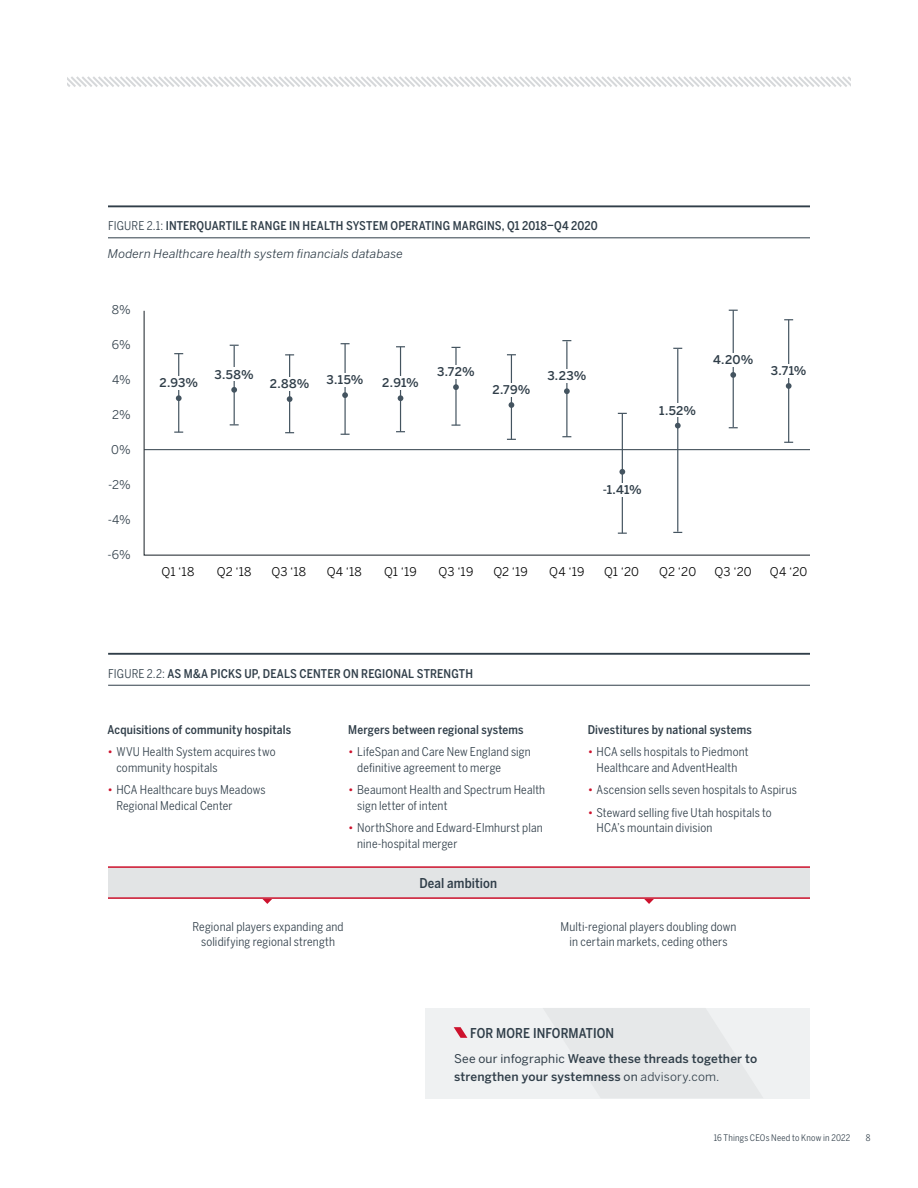
<style>
.page{position:relative;width:918px;height:1188px;background:#fff}
.page>*{position:absolute;margin:0;border:0;box-sizing:border-box;transform-origin:0 0}
.t1{font:500 13.5px "Benton Sans Condensed";letter-spacing:.01em;color:#303e49}
.t2{font:12px/15.6px "Benton Sans Condensed";letter-spacing:.015em;color:#303e49}
.t3{font:500 12px "Benton Sans Condensed";letter-spacing:.01em;color:#303e49}
.t4{font:500 12px/18px "Benton Sans";letter-spacing:.015em;color:#303e49}
.t5{font:12px "Benton Sans";letter-spacing:.01em;color:#000}
.t6{font:italic 12px "Benton Sans";letter-spacing:.01em;color:#303e49}
.t7{font:12px "Benton Sans";color:#303e49}
.t8{font:9px "Benton Sans Condensed";letter-spacing:.025em;color:#303e49}
.s1{font-weight:400}
.s2{color:#cd122d}
</style>
<div class="page">
<svg style="left:68px;top:76px;width:782px;height:11px"></svg>
<hr style="left:108px;top:205px;width:702px;height:2px;background:#303e49">
<hr style="left:108px;top:237px;width:702px;height:1px;background:#303e49">
<svg style="left:143px;top:310px;width:667px;height:246px"></svg>
<svg style="left:262px;top:899px;width:10px;height:5px"></svg>
<svg style="left:644px;top:899px;width:10px;height:5px"></svg>
<hr style="left:108px;top:653px;width:702px;height:2px;background:#303e49">
<hr style="left:108px;top:685px;width:702px;height:1px;background:#303e49">
<div style="left:108px;top:867px;width:702px;height:31px;background:#e2e4e5"></div>
<hr style="left:108px;top:897px;width:702px;height:2px;background:#cd122d">
<hr style="left:108px;top:866px;width:702px;height:2px;background:#cd122d">
<hr style="left:178px;top:354px;width:1px;height:78px;background:#445460">
<svg style="left:176px;top:395px;width:6px;height:6px"></svg>
<hr style="left:234px;top:346px;width:1px;height:78px;background:#445460">
<svg style="left:231px;top:387px;width:6px;height:6px"></svg>
<hr style="left:289px;top:355px;width:1px;height:78px;background:#445460">
<svg style="left:287px;top:396px;width:6px;height:6px"></svg>
<hr style="left:344px;top:344px;width:2px;height:90px;background:#445460">
<svg style="left:342px;top:392px;width:6px;height:6px"></svg>
<hr style="left:400px;top:347px;width:1px;height:85px;background:#445460">
<svg style="left:398px;top:395px;width:5px;height:6px"></svg>
<hr style="left:455px;top:348px;width:2px;height:77px;background:#445460">
<svg style="left:453px;top:384px;width:6px;height:6px"></svg>
<hr style="left:511px;top:355px;width:1px;height:84px;background:#445460">
<svg style="left:509px;top:402px;width:5px;height:6px"></svg>
<hr style="left:566px;top:341px;width:1px;height:96px;background:#445460">
<svg style="left:564px;top:388px;width:6px;height:6px"></svg>
<hr style="left:622px;top:413px;width:1px;height:120px;background:#445460">
<svg style="left:619px;top:469px;width:6px;height:6px"></svg>
<hr style="left:677px;top:349px;width:1px;height:183px;background:#445460">
<svg style="left:675px;top:423px;width:6px;height:5px"></svg>
<hr style="left:733px;top:310px;width:1px;height:117px;background:#445460">
<svg style="left:730px;top:372px;width:6px;height:6px"></svg>
<hr style="left:788px;top:320px;width:1px;height:122px;background:#445460">
<svg style="left:786px;top:383px;width:6px;height:6px"></svg>
<div style="left:156px;top:376px;width:45px;height:14px;background:#fff"></div>
<div style="left:152px;top:378px;width:54px;height:9px;background:#fff"></div>
<div style="left:212px;top:368px;width:45px;height:13px;background:#fff"></div>
<div style="left:207px;top:369px;width:54px;height:10px;background:#fff"></div>
<div style="left:267px;top:377px;width:45px;height:13px;background:#fff"></div>
<div style="left:262px;top:379px;width:55px;height:9px;background:#fff"></div>
<div style="left:323px;top:373px;width:45px;height:13px;background:#fff"></div>
<div style="left:318px;top:375px;width:54px;height:9px;background:#fff"></div>
<div style="left:378px;top:376px;width:45px;height:14px;background:#fff"></div>
<div style="left:373px;top:378px;width:55px;height:9px;background:#fff"></div>
<div style="left:433px;top:365px;width:46px;height:14px;background:#fff"></div>
<div style="left:429px;top:367px;width:54px;height:9px;background:#fff"></div>
<div style="left:489px;top:383px;width:45px;height:13px;background:#fff"></div>
<div style="left:484px;top:385px;width:55px;height:9px;background:#fff"></div>
<div style="left:544px;top:369px;width:45px;height:14px;background:#fff"></div>
<div style="left:540px;top:371px;width:54px;height:9px;background:#fff"></div>
<div style="left:600px;top:483px;width:45px;height:13px;background:#fff"></div>
<div style="left:595px;top:485px;width:55px;height:9px;background:#fff"></div>
<div style="left:655px;top:403px;width:45px;height:14px;background:#fff"></div>
<div style="left:651px;top:405px;width:54px;height:10px;background:#fff"></div>
<div style="left:711px;top:353px;width:45px;height:13px;background:#fff"></div>
<div style="left:706px;top:355px;width:54px;height:9px;background:#fff"></div>
<div style="left:766px;top:364px;width:45px;height:14px;background:#fff"></div>
<div style="left:761px;top:366px;width:55px;height:9px;background:#fff"></div>
<div style="left:426px;top:1008px;width:384px;height:90px;background:#eff1f2"></div>
<svg style="left:454px;top:1027px;width:13px;height:11px"></svg>
<p class="t3" style="left:108px;top:219px;width:491px"><span class="s1">FIGURE 2.1:</span> INTERQUARTILE RANGE IN HEALTH SYSTEM OPERATING MARGINS, Q1 2018–Q4 2020</p>
<p class="t6" style="left:108px;top:247px;width:296px">Modern Healthcare health system financials database</p>
<p class="t7" style="left:112px;top:302px;width:21px">8%</p>
<p class="t7" style="left:112px;top:338px;width:20px">6%</p>
<p class="t7" style="left:112px;top:373px;width:20px">4%</p>
<p class="t7" style="left:112px;top:408px;width:20px">2%</p>
<p class="t7" style="left:111px;top:443px;width:21px">0%</p>
<p class="t7" style="left:108px;top:478px;width:24px">-2%</p>
<p class="t7" style="left:108px;top:513px;width:25px">-4%</p>
<p class="t7" style="left:107px;top:548px;width:25px">-6%</p>
<p class="t4" style="left:159px;top:374px;width:40px">2.93%</p>
<p class="t4" style="left:215px;top:365px;width:41px">3.58%</p>
<p class="t4" style="left:270px;top:375px;width:41px">2.88%</p>
<p class="t4" style="left:327px;top:371px;width:38px">3.15%</p>
<p class="t4" style="left:382px;top:374px;width:38px">2.91%</p>
<p class="t4" style="left:437px;top:363px;width:39px">3.72%</p>
<p class="t4" style="left:492px;top:381px;width:40px">2.79%</p>
<p class="t4" style="left:547px;top:367px;width:40px">3.23%</p>
<p class="t4" style="left:659px;top:401px;width:38px">1.52%</p>
<p class="t4" style="left:713px;top:350px;width:42px">4.20%</p>
<p class="t4" style="left:771px;top:362px;width:37px">3.71%</p>
<p class="t4" style="left:603px;top:481px;width:41px">-1.41%</p>
<p class="t5" style="left:162px;top:565px;width:34px">Q1 ‘18</p>
<p class="t5" style="left:217px;top:565px;width:36px">Q2 ‘18</p>
<p class="t5" style="left:271px;top:565px;width:36px">Q3 ‘18</p>
<p class="t5" style="left:327px;top:565px;width:37px">Q4 ‘18</p>
<p class="t5" style="left:384px;top:565px;width:34px">Q1 ‘19</p>
<p class="t5" style="left:439px;top:565px;width:36px">Q3 ‘19</p>
<p class="t5" style="left:493px;top:565px;width:36px">Q2 ‘19</p>
<p class="t5" style="left:549px;top:565px;width:37px">Q4 ‘19</p>
<p class="t5" style="left:604px;top:565px;width:37px">Q1 ‘20</p>
<p class="t5" style="left:659px;top:565px;width:39px">Q2 ‘20</p>
<p class="t5" style="left:715px;top:565px;width:39px">Q3 ‘20</p>
<p class="t5" style="left:770px;top:565px;width:39px">Q4 ‘20</p>
<p class="t3" style="left:108px;top:666px;width:366px"><span class="s1">FIGURE 2.2:</span> AS M&amp;A PICKS UP, DEALS CENTER ON REGIONAL STRENGTH</p>
<p class="t3" style="left:107px;top:722px;width:185px">Acquisitions of community hospitals</p>
<p class="t2" style="left:116px;top:744px;width:161px;text-indent:-9px"><span class="s2">•</span> WVU Health System acquires two community hospitals</p>
<p class="t2" style="left:116px;top:782px;width:151px;text-indent:-9px"><span class="s2">•</span> HCA Healthcare buys Meadows<br>Regional Medical Center</p>
<p class="t3" style="left:348px;top:722px;width:177px">Mergers between regional systems</p>
<p class="t2" style="left:357px;top:744px;width:175px;text-indent:-9px"><span class="s2">•</span> LifeSpan and Care New England sign definitive agreement to merge</p>
<p class="t2" style="left:357px;top:782px;width:190px;text-indent:-9px"><span class="s2">•</span> Beaumont Health and Spectrum Health sign letter of intent</p>
<p class="t2" style="left:357px;top:820px;width:187px;text-indent:-9px"><span class="s2">•</span> NorthShore and Edward-Elmhurst plan nine-hospital merger</p>
<p class="t1" style="left:419px;top:875px;width:79px">Deal ambition</p>
<p class="t3" style="left:588px;top:722px;width:166px">Divestitures by national systems</p>
<p class="t2" style="left:588px;top:744px;width:163px;text-align:center"><span class="s2">•</span> HCA sells hospitals to Piedmont<br>Healthcare and AdventHealth</p>
<p class="t2" style="left:588px;top:782px;width:211px"><span class="s2">•</span> Ascension sells seven hospitals to Aspirus</p>
<p class="t2" style="left:597px;top:804px;width:177px;text-indent:-9px"><span class="s2">•</span> Steward selling five Utah hospitals to<br>HCA’s mountain division</p>
<p class="t2" style="left:193px;top:919px;width:153px;text-align:center">Regional players expanding and solidifying regional strength</p>
<p class="t2" style="left:560px;top:919px;width:178px;text-align:center">Multi-regional players doubling down in certain markets, ceding others</p>
<p class="t1" style="left:470px;top:1025px;width:145px">FOR MORE INFORMATION</p>
<p class="t4" style="left:454px;top:1049px;width:305px"><span class="s1">See our infographic</span> Weave these threads together to strengthen your systemness <span class="s1">on</span> <span class="s1">advisory.com.</span></p>
<p class="t8" style="left:714px;top:1132px;width:138px">16 Things CEOs Need to Know in 2022</p>
<p class="t8" style="left:866px;top:1132px;width:6px">8</p>
</div>
